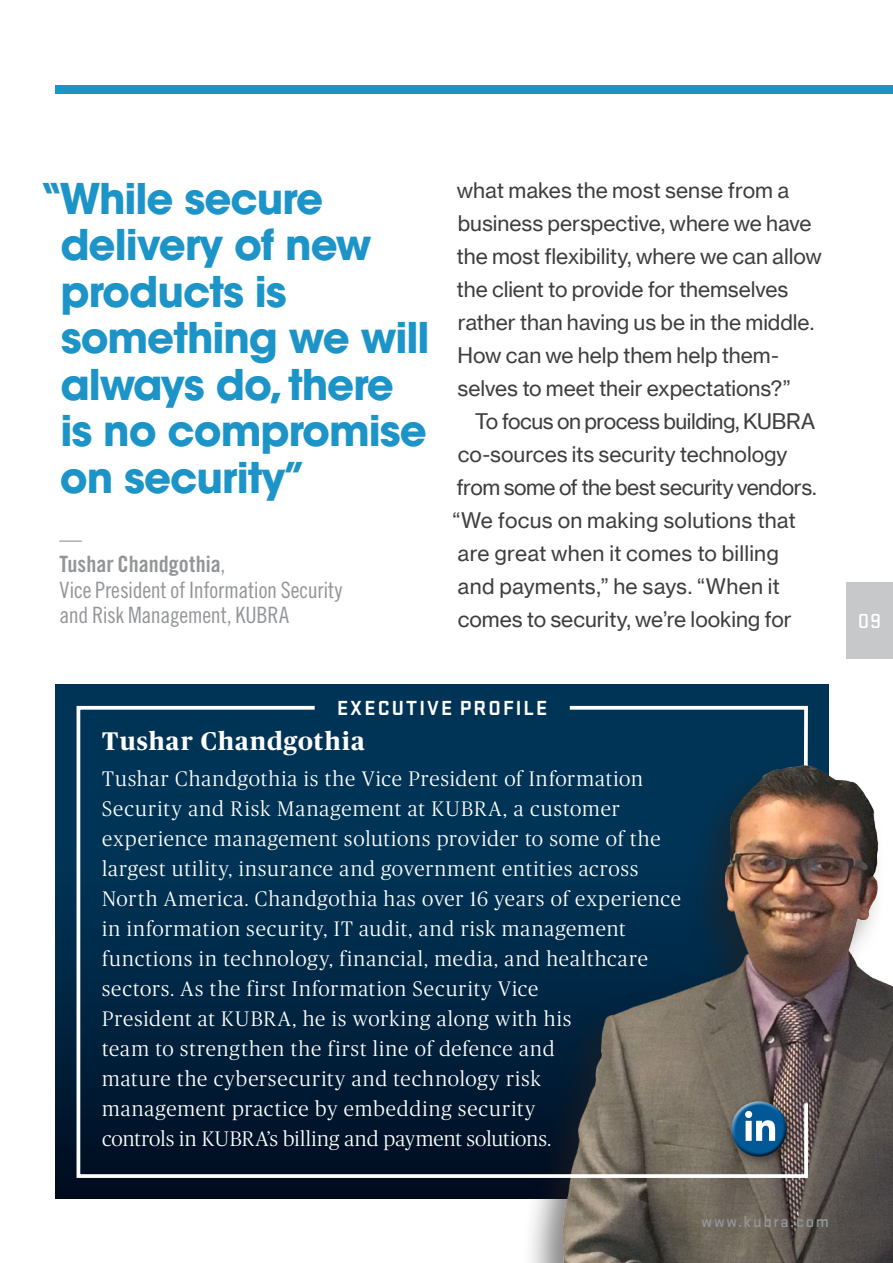
<style>
.page{position:relative;width:893px;height:1263px;background:#fff}
.page>*{position:absolute;margin:0;border:0;box-sizing:border-box;transform-origin:0 0}
.Pull_Quote___Avant_G{font:700 42px/46.5px "ITC Avant Garde Std";letter-spacing:-.025em;color:#1c94c8}
.Fact_Box_Text{font:700 25.5px "Publico";letter-spacing:.045em;color:#fff}
.t1{font:22.5px/25.5px "Trade Gothic LT Std Cn 18";letter-spacing:-.015em;color:#939598}
.Fact_Box_Text-2{font:300 21px/30px "Publico";letter-spacing:.045em;color:#fff}
.Neue_Haas___First_Pa{font:21px/33px "N Haas Grotesk TX Pro 55 Rg";letter-spacing:-.005em;color:#3e3e3f}
.t2{font:700 21px "Stratum No 1";letter-spacing:.1em;color:#fff}
.t3{font:500 21px "Stratum No 1";color:#fff}
.t4{font:500 16.5px "Stratum No 1";letter-spacing:.1em;color:#939598}
.s1{font-family:"Trade Gothic LT Std Bd Cn 20"}
</style>
<div class="page">
<div style="left:55px;top:85px;width:838px;height:9px;background:#1c94c8"></div>
<div style="left:55px;top:685px;width:774px;height:514px;background:#003456"></div>
<div style="left:55px;top:829px;width:774px;height:370px;background:linear-gradient(to bottom,#00395c,#000d21)"></div>
<img style="left:552px;top:766px;width:341px;height:497px">
<svg style="left:75px;top:705px;width:735px;height:475px"></svg>
<div style="left:725px;top:1095px;width:73px;height:73px;background:#231f20;opacity:.66"></div>
<div style="left:727px;top:1097px;width:59px;height:47px;background:#fff;opacity:.75"></div>
<div style="left:731px;top:1110px;width:60px;height:51px;background:#231f20;opacity:.75"></div>
<div style="left:846px;top:583px;width:47px;height:76px;background:#c7c8ca"></div>
<p class="Pull_Quote___Avant_G" style="left:60px;top:175px;width:371px;text-indent:-23px">“While secure delivery of new products is something we will always do, there is no compromise on security”</p>
<p class="t1" style="left:60px;top:526px;width:24px">—</p>
<p class="t1" style="left:60px;top:551px;width:284px"><span class="s1">Tushar Chandgothia</span>,<br>Vice President of Information Security and Risk Management, KUBRA</p>
<p class="Neue_Haas___First_Pa" style="left:457px;top:174px;width:367px">what makes the most sense from a business perspective, where we have the most flexibility, where we can allow the client to provide for themselves rather than having us be in the middle.<br>How can we help them help them&shy;selves to meet their expectations?”</p>
<p class="Neue_Haas___First_Pa" style="left:452px;top:405px;width:366px;text-indent:22px">To focus on process building, KUBRA co-sources its security technology from some of the best security vendors. “We focus on making solutions that are great when it comes to billing<br>and payments,” he says. “When it comes to security, we’re looking for</p>
<p class="t2" style="left:337px;top:697px;width:212px">EXECUTIVE PROFILE</p>
<p class="Fact_Box_Text" style="left:102px;top:726px;width:264px">Tushar Chandgothia</p>
<p class="Fact_Box_Text-2" style="left:102px;top:764px;width:580px">Tushar Chandgothia is the Vice President of Information Security and Risk Management at KUBRA, a customer experience management solutions provider to some of the largest utility, insurance and government entities across North America. Chandgothia has over 16 years of experience in information security, IT audit, and risk management functions in technology, financial, media, and healthcare sectors. As the first Information Security Vice<br>President at KUBRA, he is working along with his<br>team to strengthen the first line of defence and<br>mature the cybersecurity and technology risk<br>management practice by embedding security<br>controls in KUBRA’s billing and payment solutions.</p>
<p class="t4" style="left:702px;top:1212px;width:129px">www.kubra.com</p>
<p class="t3" style="left:858px;top:610px;width:25px">09</p>
</div>
